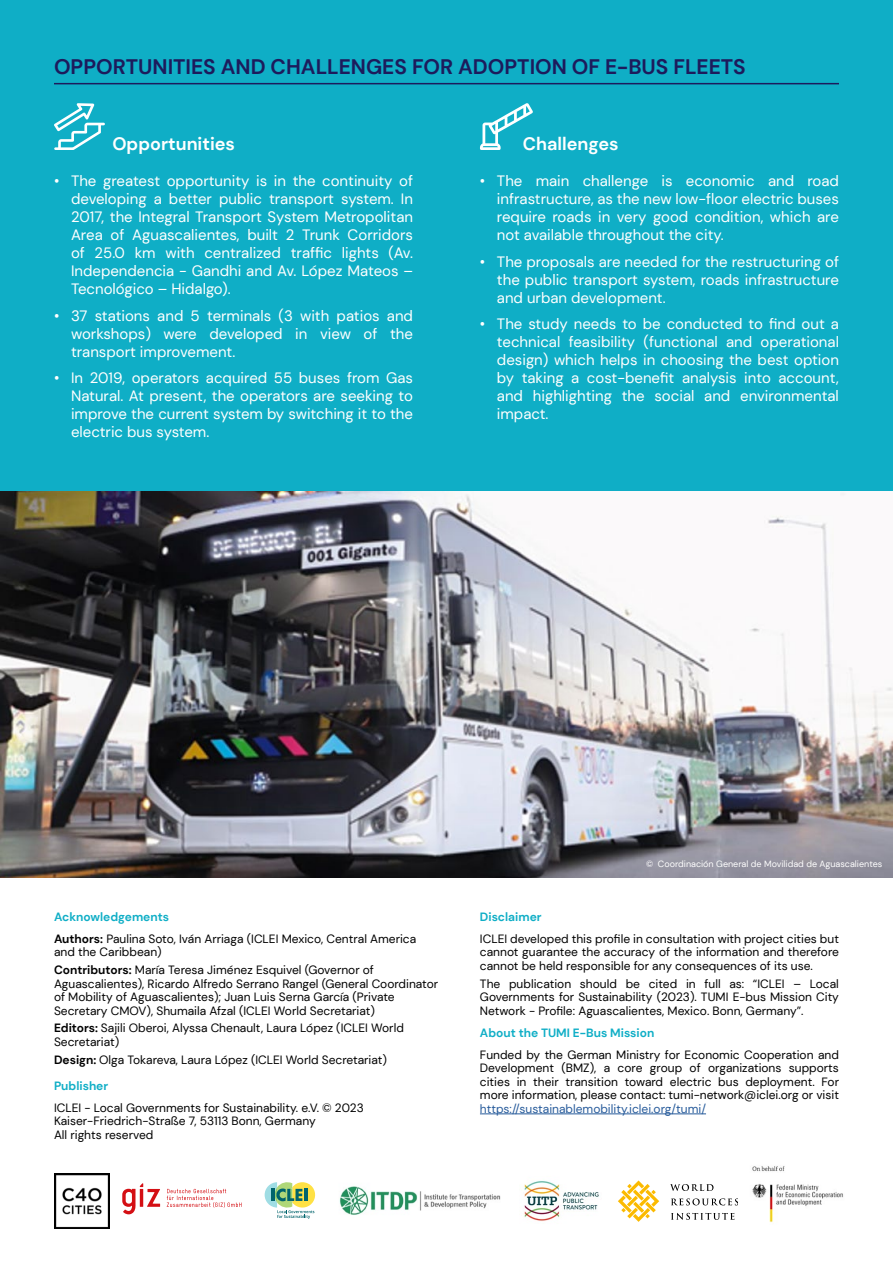
<style>
.page{position:relative;width:893px;height:1263px;background:#fff}
.page>*{position:absolute;margin:0;border:0;box-sizing:border-box;transform-origin:0 0}
.t1{font:700 21px "DM Sans";color:#1d1b5c}
.t2{font:700 18px "DM Sans";color:#fff}
.t3{font:15px/18px "DM Sans";color:#fff;text-align:justify}
.t4{font:12px/13.5px "DM Sans";color:#000}
.t5{font:12px "DM Sans";color:#275b9b}
.t6{font:700 12px "DM Sans";color:#0faec6}
.t7{font:9px "DM Sans";color:#fff}
.s1{font-weight:700;color:#0faec6}
.s2{font-weight:700}
</style>
<div class="page">
<div style="left:0;top:0;width:893px;height:492px;background:#0faec6"></div>
<svg style="left:122px;top:1183px;width:38px;height:32px"></svg>
<svg style="left:167px;top:1189px;width:75px;height:18px"></svg>
<img style="left:54px;top:1173px;width:55px;height:55px">
<img style="left:339px;top:1186px;width:162px;height:29px">
<img style="left:523px;top:1181px;width:76px;height:40px">
<svg style="left:618px;top:1180px;width:41px;height:42px"></svg>
<svg style="left:670px;top:1184px;width:43px;height:7px"></svg>
<svg style="left:671px;top:1198px;width:67px;height:7px"></svg>
<svg style="left:671px;top:1213px;width:63px;height:7px"></svg>
<svg style="left:264px;top:1182px;width:52px;height:37px"></svg>
<img style="left:752px;top:1166px;width:91px;height:57px">
<hr style="left:480px;top:1113px;width:226px;height:1px;background:#275b9b">
<hr style="left:54px;top:83px;width:785px;height:1px;background:#1d1b5c">
<svg style="left:54px;top:103px;width:51px;height:47px"></svg>
<svg style="left:480px;top:103px;width:53px;height:47px"></svg>
<img style="left:0;top:492px;width:893px;height:385px">
<h1 class="t1" style="left:54px;top:54px;width:693px">OPPORTUNITIES AND CHALLENGES FOR ADOPTION OF E-BUS FLEETS</h1>
<h2 class="t2" style="left:112px;top:132px;width:124px">Opportunities</h2>
<p class="t3" style="left:71px;top:172px;width:344px;text-indent:-17px">• The greatest opportunity is in the continuity of developing a better public transport system. In 2017, the Integral Transport System Metropolitan Area of Aguascalientes, built 2 Trunk Corridors of 25.0 km with centralized traffic lights (Av.<br>Independencia - Gandhi and Av. López Mateos – Tecnológico – Hidalgo).</p>
<p class="t3" style="left:71px;top:306px;width:344px;text-indent:-17px">• 37 stations and 5 terminals (3 with patios and workshops) were developed in view of the transport improvement.</p>
<p class="t3" style="left:71px;top:369px;width:344px;text-indent:-17px">• In 2019, operators acquired 55 buses from Gas Natural. At present, the operators are seeking to improve the current system by switching it to the electric bus system.</p>
<h2 class="t2" style="left:523px;top:132px;width:97px">Challenges</h2>
<p class="t3" style="left:497px;top:172px;width:343px;text-indent:-17px">• The main challenge is economic and road infrastructure, as the new low-floor electric buses require roads in very good condition, which are not available throughout the city.</p>
<p class="t3" style="left:497px;top:252px;width:344px;text-indent:-17px">• The proposals are needed for the restructuring of the public transport system, roads infrastructure and urban development.</p>
<p class="t3" style="left:497px;top:315px;width:344px;text-indent:-17px">• The study needs to be conducted to find out a technical feasibility (functional and operational design) which helps in choosing the best option by taking a cost-benefit analysis into account, and highlighting the social and environmental impact.</p>
<p class="t4" style="left:54px;top:906px;width:364px;line-height:22px"><span class="s1">Acknowledgements<br></span><span class="s2">Authors:</span> Paulina Soto, Iván Arriaga (ICLEI Mexico, Central America</p>
<p class="t4" style="left:54px;top:943px;width:321px;line-height:17.7px">and the Caribbean)<br><span class="s2">Contributors:</span> María Teresa Jiménez Esquivel (Governor of</p>
<p class="t4" style="left:54px;top:977px;width:386px">Aguascalientes), Ricardo Alfredo Serrano Rangel (General Coordinator of Mobility of Aguascalientes); Juan Luis Serna García (Private<br>Secretary CMOV), Shumaila Afzal (ICLEI World Secretariat)</p>
<p class="t4" style="left:54px;top:1021px;width:351px"><span class="s2">Editors:</span> Sajili Oberoi, Alyssa Chenault, Laura López (ICLEI World<br>Secretariat)</p>
<p class="t4" style="left:54px;top:1046px;width:334px;line-height:26.2px"><span class="s2">Design:</span> Olga Tokareva, Laura López (ICLEI World Secretariat)<br><span class="s1">Publisher</span></p>
<p class="t4" style="left:54px;top:1101px;width:311px">ICLEI - Local Governments for Sustainability. e.V. © 2023<br>Kaiser-Friedrich-Straße 7, 53113 Bonn, Germany<br>All rights reserved</p>
<p class="t7" style="left:646px;top:858px;width:238px">© Coordinación General de Movilidad de Aguascalientes</p>
<p class="t6" style="left:480px;top:909px;width:63px">Disclaimer</p>
<p class="t4" style="left:480px;top:932px;width:361px;text-align:justify">ICLEI developed this profile in consultation with project cities but cannot guarantee the accuracy of the information and therefore cannot be held responsible for any consequences of its use.</p>
<p class="t4" style="left:480px;top:977px;width:361px;text-align:justify">The publication should be cited in full as: “ICLEI – Local Governments for Sustainability (2023). TUMI E-bus Mission City Network - Profile: Aguascalientes, Mexico. Bonn, Germany”.</p>
<p class="t6" style="left:480px;top:1025px;width:176px">About the TUMI E-Bus Mission</p>
<p class="t4" style="left:480px;top:1048px;width:361px;text-align:justify">Funded by the German Ministry for Economic Cooperation and Development (BMZ), a core group of organizations supports cities in their transition toward electric bus deployment. For more information, please contact: tumi-network@iclei.org or visit</p>
<p class="t5" style="left:480px;top:1101px;width:228px">https://sustainablemobility.iclei.org/tumi/</p>
</div>
